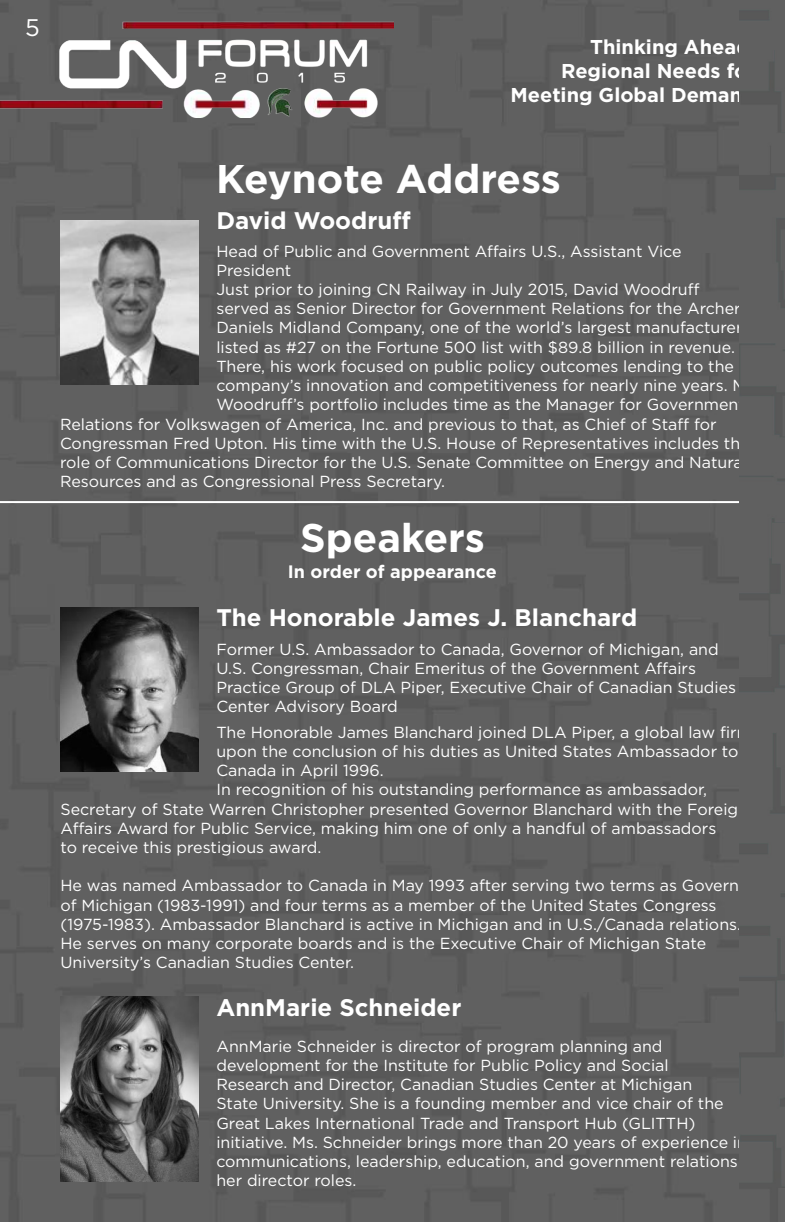
<style>
.page{position:relative;width:785px;height:1222px;background:#fff}
.page>*{position:absolute;margin:0;border:0;box-sizing:border-box;transform-origin:0 0}
.t1{font:700 40px "Gotham";color:#fff}
.t2{font:700 24px "Gotham";color:#fff}
.t3{font:24px "Gotham";color:#fff}
.t4{font:700 20px/24px "Gotham";color:#fff;text-align:right}
.t5{font:700 18px "Gotham";color:#fff}
.t6{font:16px/19.2px "Gotham";color:#fff}
</style>
<div class="page">
<div style="left:0;top:0;width:740px;height:1221px;background:#606060"></div>
<img style="left:60px;top:607px;width:138px;height:164px">
<img style="left:0;top:0;width:393px;height:117px">
<img style="left:60px;top:220px;width:138px;height:164px">
<img style="left:60px;top:996px;width:138px;height:185px">
<hr style="left:0;top:501px;width:785px;height:2px;background:#fff">
<img style="left:740px;top:0;width:45px;height:1221px">
<h2 class="t3" style="left:25px;top:12px;width:16px">5</h2>
<p class="t4" style="left:510px;top:35px;width:247px">Thinking Ahead:<br>Regional Needs for<br>Meeting Global Demand</p>
<h1 class="t1" style="left:216px;top:152px;width:346px">Keynote Address</h1>
<h2 class="t2" style="left:216px;top:205px;width:196px">David Woodruff</h2>
<p class="t6" style="left:216px;top:241px;width:467px">Head of Public and Government Affairs U.S., Assistant Vice</p>
<p class="t6" style="left:216px;top:260px;width:76px">President</p>
<p class="t6" style="left:216px;top:279px;width:485px">Just prior to joining CN Railway in July 2015, David Woodruff</p>
<p class="t6" style="left:216px;top:298px;width:526px">served as Senior Director for Government Relations for the Archer</p>
<p class="t6" style="left:216px;top:318px;width:539px">Daniels Midland Company, one of the world’s largest manufacturers,</p>
<p class="t6" style="left:216px;top:337px;width:520px">listed as #27 on the Fortune 500 list with $89.8 billion in revenue.</p>
<p class="t6" style="left:216px;top:356px;width:519px">There, his work focused on public policy outcomes lending to the</p>
<p class="t6" style="left:216px;top:375px;width:540px">company’s innovation and competitiveness for nearly nine years. Mr.</p>
<p class="t6" style="left:216px;top:394px;width:530px">Woodruff’s portfolio includes time as the Manager for Government</p>
<p class="t6" style="left:60px;top:414px;width:658px">Relations for Volkswagen of America, Inc. and previous to that, as Chief of Staff for</p>
<p class="t6" style="left:60px;top:433px;width:691px">Congressman Fred Upton. His time with the U.S. House of Representatives includes the</p>
<p class="t6" style="left:60px;top:452px;width:688px">role of Communications Director for the U.S. Senate Committee on Energy and Natural</p>
<p class="t6" style="left:60px;top:471px;width:386px">Resources and as Congressional Press Secretary.</p>
<h1 class="t1" style="left:300px;top:511px;width:186px">Speakers</h1>
<p class="t5" style="left:288px;top:559px;width:210px">In order of appearance</p>
<h2 class="t2" style="left:216px;top:601px;width:422px">The Honorable James J. Blanchard</h2>
<p class="t6" style="left:216px;top:639px;width:521px">Former U.S. Ambassador to Canada, Governor of Michigan, and U.S. Congressman, Chair Emeritus of the Government Affairs Practice Group of DLA Piper, Executive Chair of Canadian Studies Center Advisory Board</p>
<p class="t6" style="left:216px;top:722px;width:541px">The Honorable James Blanchard joined DLA Piper, a global law firm,</p>
<p class="t6" style="left:216px;top:741px;width:523px">upon the conclusion of his duties as United States Ambassador to</p>
<p class="t6" style="left:216px;top:760px;width:169px">Canada in April 1996.</p>
<p class="t6" style="left:216px;top:779px;width:492px">In recognition of his outstanding performance as ambassador,</p>
<p class="t6" style="left:60px;top:798px;width:689px">Secretary of State Warren Christopher presented Governor Blanchard with the Foreign</p>
<p class="t6" style="left:60px;top:818px;width:657px">Affairs Award for Public Service, making him one of only a handful of ambassadors</p>
<p class="t6" style="left:60px;top:837px;width:262px">to receive this prestigious award.</p>
<p class="t6" style="left:60px;top:875px;width:697px">He was named Ambassador to Canada in May 1993 after serving two terms as Governor of Michigan (1983-1991) and four terms as a member of the United States Congress (1975-1983). Ambassador Blanchard is active in Michigan and in U.S./Canada relations.<br>He serves on many corporate boards and is the Executive Chair of Michigan State University’s Canadian Studies Center.</p>
<h2 class="t2" style="left:216px;top:991px;width:246px">AnnMarie Schneider</h2>
<p class="t6" style="left:216px;top:1035px;width:544px">AnnMarie Schneider is director of program planning and development for the Institute for Public Policy and Social<br>Research and Director, Canadian Studies Center at Michigan<br>State University. She is a founding member and vice chair of the Great Lakes International Trade and Transport Hub (GLITTH) initiative. Ms. Schneider brings more than 20 years of experience in communications, leadership, education, and government relations to her director roles.</p>
</div>
